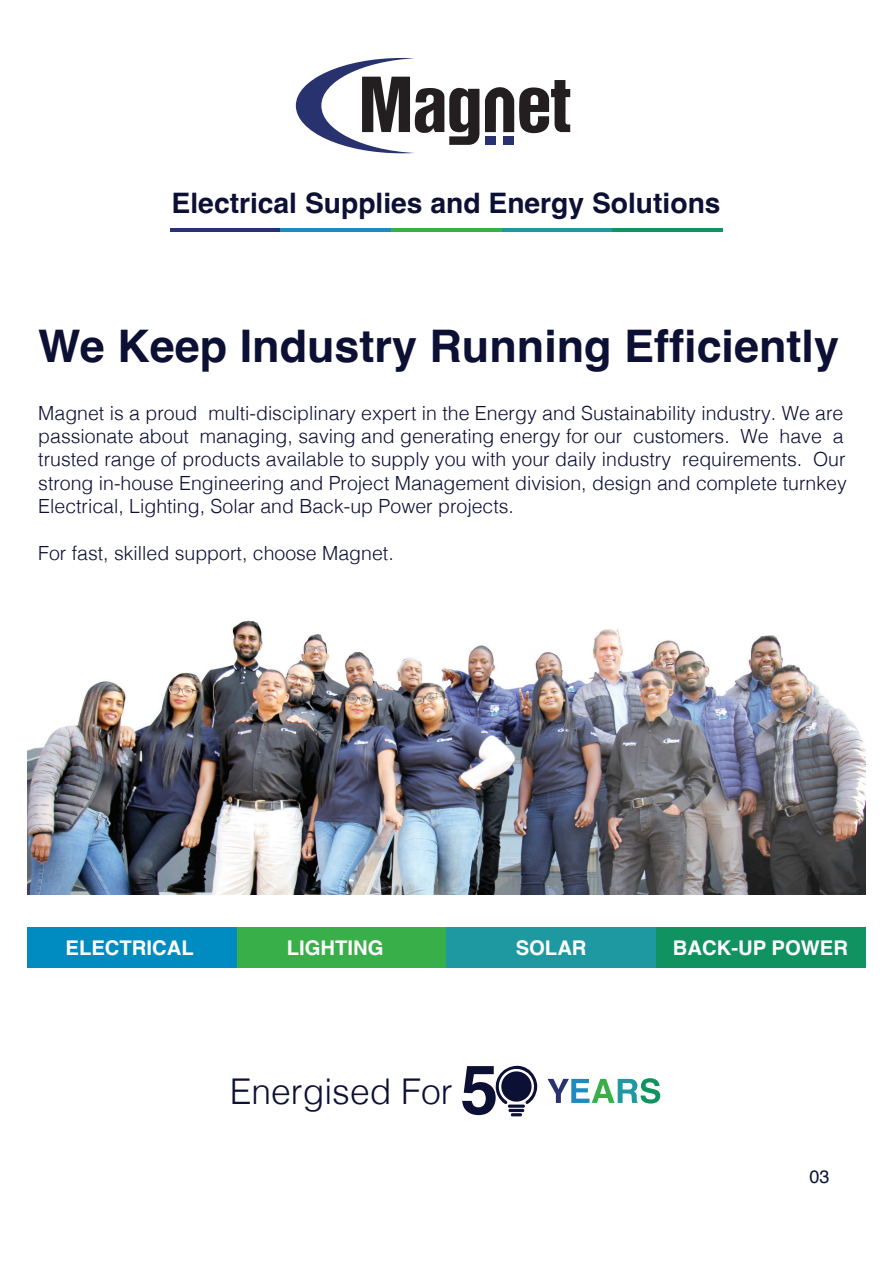
<style>
.page{position:relative;width:893px;height:1263px;background:#fff}
.page>*{position:absolute;margin:0;border:0;box-sizing:border-box;transform-origin:0 0}
.t1{font:700 45px "Helvetica";color:#0d1035}
.t2{font:300 35.4px "Helvetica";color:#0d1035}
.t3{font:700 28.2px "Helvetica";color:#0d1035}
.t4{font:700 20.25px "Helvetica";color:#fff}
.t5{font:300 19.5px/23.4px "Helvetica";color:#0d1035}
.t6{font:18px "Helvetica";color:#0d1035}
</style>
<div class="page">
<svg style="left:547px;top:1078px;width:113px;height:25px"></svg>
<svg style="left:462px;top:1066px;width:76px;height:50px"></svg>
<div style="left:485px;top:136px;width:11px;height:9px;background:#27326e"></div>
<div style="left:503px;top:136px;width:11px;height:9px;background:#27326e"></div>
<svg style="left:296px;top:58px;width:183px;height:95px"></svg>
<svg style="left:485px;top:80px;width:85px;height:53px"></svg>
<div style="left:28px;top:927px;width:209px;height:41px;background:#008cc1"></div>
<div style="left:237px;top:927px;width:209px;height:41px;background:#39af49"></div>
<div style="left:446px;top:927px;width:210px;height:41px;background:#1e99a2"></div>
<div style="left:656px;top:927px;width:209px;height:41px;background:#119361"></div>
<hr style="left:170px;top:228px;width:110px;height:4px;background:#29326e">
<hr style="left:280px;top:228px;width:111px;height:4px;background:#1e8ac0">
<hr style="left:391px;top:228px;width:111px;height:4px;background:#39af49">
<hr style="left:502px;top:228px;width:110px;height:4px;background:#1e99a2">
<hr style="left:612px;top:228px;width:111px;height:4px;background:#119361">
<img style="left:28px;top:620px;width:837px;height:274px">
<h3 class="t3" style="left:172px;top:186px;width:550px">Electrical Supplies and Energy Solutions</h3>
<h1 class="t1" style="left:38px;top:319px;width:802px">We Keep Industry Running Efficiently</h1>
<p class="t5" style="left:38px;top:400px;width:810px">Magnet is a proud multi-disciplinary expert in the Energy and Sustainability industry. We are passionate about managing, saving and generating energy for our customers. We have a trusted range of products available to supply you with your daily industry requirements. Our strong in-house Engineering and Project Management division, design and complete turnkey Electrical, Lighting, Solar and Back-up Power projects.</p>
<p class="t5" style="left:38px;top:540px;width:357px">For fast, skilled support, choose Magnet.</p>
<p class="t4" style="left:66px;top:935px;width:130px">ELECTRICAL</p>
<p class="t4" style="left:287px;top:935px;width:98px">LIGHTING</p>
<p class="t4" style="left:516px;top:935px;width:72px">SOLAR</p>
<p class="t4" style="left:673px;top:935px;width:177px">BACK-UP POWER</p>
<h2 class="t2" style="left:230px;top:1061px;width:224px">Energised For</h2>
<p class="t6" style="left:810px;top:1162px;width:22px">03</p>
</div>
